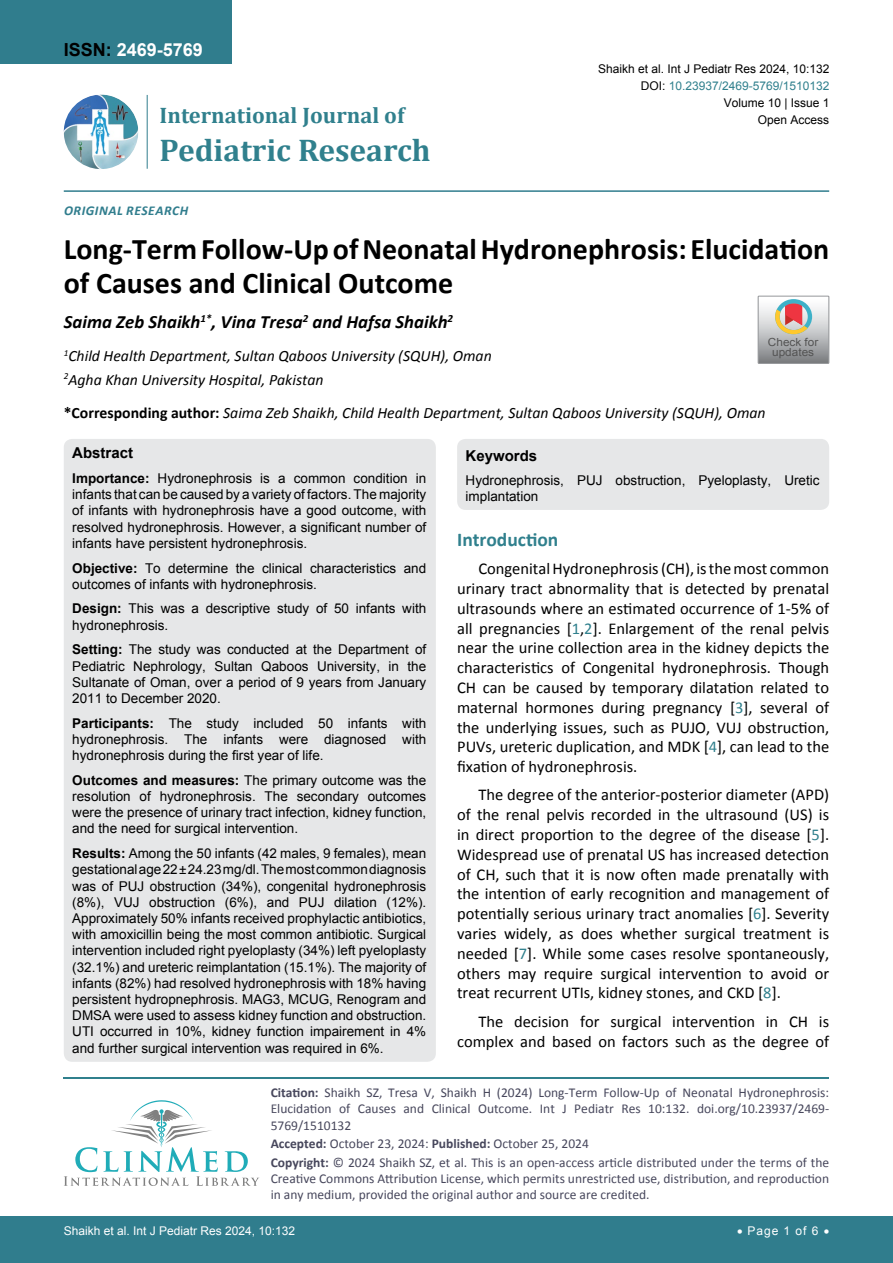
<style>
.page{position:relative;width:893px;height:1263px;background:#fff}
.page>*{position:absolute;margin:0;border:0;box-sizing:border-box;transform-origin:0 0}
.t1{font:700 31.5px "Cambria";color:#30808d}
.t2{font:700 30px/34.5px "Calibri";color:#000}
.t3{font:700 22.5px "Cambria";color:#30808d}
.t4{font:700 19.5px "Calibri";color:#30808d}
.t5{font:italic 700 18.75px "Calibri";color:#000}
.t6{font:700 18px "Arial";color:#fff}
.t7{font:16.5px/19.8px "Calibri";color:#000;text-align:justify}
.t8{font:italic 15.75px/23.1px "Calibri";color:#000}
.t9{font:700 15px "Arial";color:#000}
.t10{font:13.5px/16.2px "Arial";color:#000;text-align:justify}
.t11{font:13.5px/16.2px "Calibri";color:#47475c}
.t12{font:italic 700 13.5px "Calibri";letter-spacing:.04em;color:#307d8d}
.t13{font:12px "Arial";color:#000}
.t14{font:12px "Arial";color:#fff}
.t15{font:12px "Arial";color:#30808d}
.t16{font:11.1px/9.6px "Arial";color:#535353;text-align:center;scale:1.06 1}
.s1{color:#000}
.s2{font-weight:700;font-style:normal}
.s3{font-weight:700}
.s4{color:#30808d}
</style>
<div class="page">
<hr style="left:64px;top:1077px;width:765px;height:1px;background:#30808d">
<svg style="left:64px;top:1100px;width:195px;height:86px"></svg>
<div style="left:0;top:0;width:231px;height:64px;background:#307d8d"></div>
<img style="left:64px;top:95px;width:74px;height:74px;border-radius:37px">
<hr style="left:147px;top:95px;width:1px;height:74px;background:#307d8d">
<hr style="left:64px;top:190px;width:765px;height:2px;background:#307d8d">
<div style="left:0;top:1217px;width:893px;height:46px;background:#307d8d"></div>
<div style="left:64px;top:439px;width:372px;height:623px;background:#e6e7e8;border-radius:9px"></div>
<div style="left:457px;top:439px;width:372px;height:71px;background:#e6e7e8;border-radius:9px"></div>
<svg style="left:758px;top:296px;width:71px;height:67px;background:#bdb6b3"></svg>
<h3 class="t6" style="left:64px;top:38px;width:141px"><span class="s1">ISSN:</span> 2469-5769</h3>
<h3 class="t3" style="left:160px;top:100px;width:246px">International Journal of</h3>
<h1 class="t1" style="left:160px;top:128px;width:273px">Pediatric Research</h1>
<p class="t12" style="left:64px;top:202px;width:124px">Original Research</p>
<p class="t13" style="left:598px;top:60px;width:233px">Shaikh et al. Int J Pediatr Res 2024, 10:132</p>
<p class="t13" style="left:724px;top:95px;width:107px">Volume 10 | Issue 1</p>
<p class="t15" style="left:641px;top:78px;width:190px"><span class="s1">DOI:</span> 10.23937/2469-5769/1510132</p>
<p class="t13" style="left:758px;top:112px;width:73px">Open Access</p>
<h2 class="t2" style="left:64px;top:231px;width:767px">Long-Term Follow-Up of Neonatal Hydronephrosis: Elucidation of Causes and Clinical Outcome</h2>
<h3 class="t5" style="left:64px;top:310px;width:391px">Saima Zeb Shaikh<sup>1*</sup>, Vina Tresa<sup>2</sup> and Hafsa Shaikh<sup>2</sup></h3>
<p class="t8" style="left:64px;top:344px;width:430px"><sup>1</sup>Child Health Department, Sultan Qaboos University (SQUH), Oman<br><sup>2</sup>Agha Khan University Hospital, Pakistan</p>
<p class="t8" style="left:64px;top:400px;width:703px"><span class="s2">*Corresponding author:</span> Saima Zeb Shaikh, Child Health Department, Sultan Qaboos University (SQUH), Oman</p>
<p class="t9" style="left:72px;top:443px;width:62px">Abstract</p>
<p class="t10" style="left:72px;top:470px;width:356px"><span class="s3">Importance:</span> Hydronephrosis is a common condition in infants that can be caused by a variety of factors. The majority of infants with hydronephrosis have a good outcome, with resolved hydronephrosis. However, a significant number of infants have persistent hydronephrosis.</p>
<p class="t10" style="left:72px;top:560px;width:355px"><span class="s3">Objective:</span> To determine the clinical characteristics and outcomes of infants with hydronephrosis.</p>
<p class="t10" style="left:72px;top:601px;width:355px"><span class="s3">Design:</span> This was a descriptive study of 50 infants with hydronephrosis.</p>
<p class="t10" style="left:72px;top:642px;width:355px"><span class="s3">Setting:</span> The study was conducted at the Department of Pediatric Nephrology, Sultan Qaboos University, in the Sultanate of Oman, over a period of 9 years from January 2011 to December 2020.</p>
<p class="t10" style="left:72px;top:715px;width:356px"><span class="s3">Participants:</span> The study included 50 infants with hydronephrosis. The infants were diagnosed with hydronephrosis during the first year of life.</p>
<p class="t10" style="left:72px;top:772px;width:355px"><span class="s3">Outcomes and measures:</span> The primary outcome was the resolution of hydronephrosis. The secondary outcomes were the presence of urinary tract infection, kidney function, and the need for surgical intervention.</p>
<p class="t10" style="left:72px;top:845px;width:356px"><span class="s3">Results:</span> Among the 50 infants (42 males, 9 females), mean gestational age 22 ± 24.23 mg/dl. The most common diagnosis was of PUJ obstruction (34%), congenital hydronephrosis (8%), VUJ obstruction (6%), and PUJ dilation (12%).<br>Approximately 50% infants received prophylactic antibiotics, with amoxicillin being the most common antibiotic. Surgical intervention included right pyeloplasty (34%) left pyeloplasty (32.1%) and ureteric reimplantation (15.1%). The majority of infants (82%) had resolved hydronephrosis with 18% having persistent hydropnephrosis. MAG3, MCUG, Renogram and DMSA were used to assess kidney function and obstruction.<br>UTI occurred in 10%, kidney function impairement in 4% and further surgical intervention was required in 6%.</p>
<p class="t16" style="left:768px;top:338px;width:49px">Check for updates</p>
<p class="t9" style="left:466px;top:445px;width:73px">Keywords</p>
<p class="t10" style="left:466px;top:472px;width:355px">Hydronephrosis, PUJ obstruction, Pyeloplasty, Uretic implantation</p>
<h3 class="t4" style="left:457px;top:527px;width:103px">Introduction</h3>
<p class="t7" style="left:457px;top:559px;width:374px;text-indent:21px">Congenital Hydronephrosis (CH), is the most common urinary tract abnormality that is detected by prenatal ultrasounds where an estimated occurrence of 1-5% of all pregnancies [<span class="s4">1</span>,<span class="s4">2</span>]. Enlargement of the renal pelvis near the urine collection area in the kidney depicts the characteristics of Congenital hydronephrosis. Though CH can be caused by temporary dilatation related to maternal hormones during pregnancy [<span class="s4">3</span>], several of the underlying issues, such as PUJO, VUJ obstruction, PUVs, ureteric duplication, and MDK [<span class="s4">4</span>], can lead to the fixation of hydronephrosis.</p>
<p class="t7" style="left:457px;top:785px;width:374px;text-indent:21px">The degree of the anterior-posterior diameter (APD) of the renal pelvis recorded in the ultrasound (US) is in direct proportion to the degree of the disease [<span class="s4">5</span>].<br>Widespread use of prenatal US has increased detection of CH, such that it is now often made prenatally with the intention of early recognition and management of potentially serious urinary tract anomalies [<span class="s4">6</span>]. Severity varies widely, as does whether surgical treatment is needed [<span class="s4">7</span>]. While some cases resolve spontaneously, others may require surgical intervention to avoid or treat recurrent UTIs, kidney stones, and CKD [<span class="s4">8</span>].</p>
<p class="t7" style="left:457px;top:1011px;width:374px;text-align:right">The decision for surgical intervention in CH is complex and based on factors such as the degree of</p>
<p class="t11" style="left:271px;top:1084px;width:560px;text-align:justify"><span class="s3">Citation:</span> Shaikh SZ, Tresa V, Shaikh H (2024) Long-Term Follow-Up of Neonatal Hydronephrosis:<br>Elucidation of Causes and Clinical Outcome. Int J Pediatr Res 10:132. doi.org/10.23937/2469- 5769/1510132</p>
<p class="t11" style="left:271px;top:1134px;width:560px;line-height:18.6px"><span class="s3">Accepted:</span> October 23, 2024: <span class="s3">Published:</span> October 25, 2024<br><span class="s3">Copyright:</span> © 2024 Shaikh SZ, et al. This is an open-access article distributed under the terms of the</p>
<p class="t11" style="left:271px;top:1170px;width:560px">Creative Commons Attribution License, which permits unrestricted use, distribution, and reproduction in any medium, provided the original author and source are credited.</p>
<p class="t14" style="left:64px;top:1223px;width:233px">Shaikh et al. Int J Pediatr Res 2024, 10:132</p>
<p class="t14" style="left:737px;top:1223px;width:94px">• Page 1 of 6 •</p>
</div>
